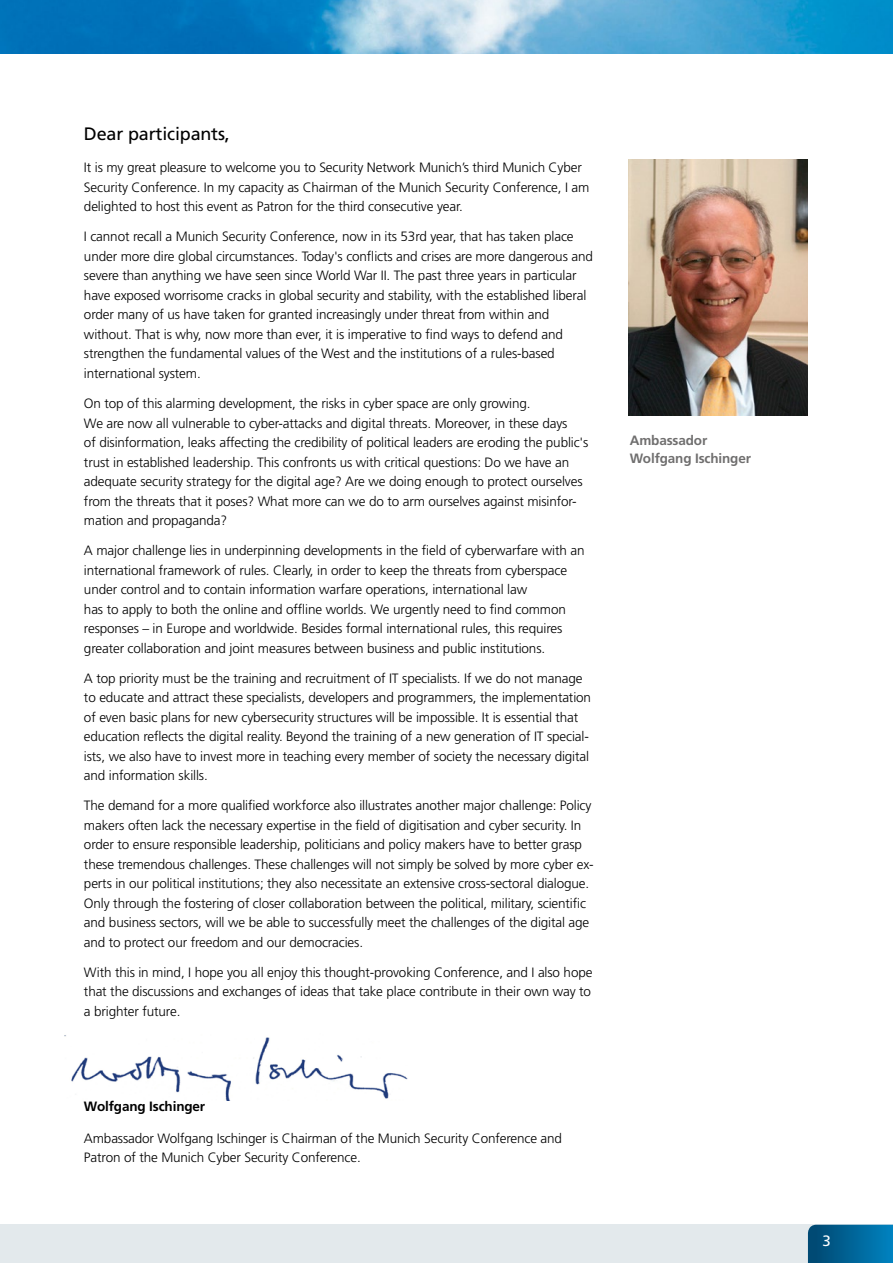
<style>
.page{position:relative;width:893px;height:1263px;background:#fff}
.page>*{position:absolute;margin:0;border:0;box-sizing:border-box;transform-origin:0 0}
.t1{font:18px "Frutiger";letter-spacing:-.01em;color:#000}
.t2{font:15px "Frutiger";color:#fff}
.t3{font:300 13.5px/19.5px "Frutiger";letter-spacing:-.01em;color:#000}
.t4{font:700 13.5px/18px "Frutiger";letter-spacing:-.01em;color:#706f6f}
.t5{font:700 13.5px "Frutiger";letter-spacing:-.01em;color:#000}
</style>
<div class="page">
<div style="left:0;top:1225px;width:893px;height:38px;background:#e3e9ec"></div>
<svg style="left:808px;top:1225px;width:85px;height:38px;background:#006497"></svg>
<img style="left:0;top:0;width:893px;height:53px">
<img style="left:65px;top:1035px;width:343px;height:66px">
<img style="left:629px;top:159px;width:179px;height:256px">
<h1 class="t1" style="left:84px;top:123px;width:147px">Dear participants,</h1>
<p class="t3" style="left:84px;top:158px;width:507px">It is my great pleasure to welcome you to Security Network Munich’s third Munich Cyber<br>Security Conference. In my capacity as Chairman of the Munich Security Conference, I am delighted to host this event as Patron for the third consecutive year.</p>
<p class="t3" style="left:84px;top:227px;width:510px">I cannot recall a Munich Security Conference, now in its 53rd year, that has taken place under more dire global circumstances. Today's conflicts and crises are more dangerous and severe than anything we have seen since World War II. The past three years in particular have exposed worrisome cracks in global security and stability, with the established liberal order many of us have taken for granted increasingly under threat from within and without. That is why, now more than ever, it is imperative to find ways to defend and strengthen the fundamental values of the West and the institutions of a rules-based international system.</p>
<p class="t3" style="left:84px;top:394px;width:506px">On top of this alarming development, the risks in cyber space are only growing.<br>We are now all vulnerable to cyber-attacks and digital threats. Moreover, in these days<br>of disinformation, leaks affecting the credibility of political leaders are eroding the public's trust in established leadership. This confronts us with critical questions: Do we have an adequate security strategy for the digital age? Are we doing enough to protect ourselves from the threats that it poses? What more can we do to arm ourselves against misinfor&shy;mation and propaganda?</p>
<p class="t3" style="left:84px;top:541px;width:502px">A major challenge lies in underpinning developments in the field of cyberwarfare with an international framework of rules. Clearly, in order to keep the threats from cyberspace under control and to contain information warfare operations, international law<br>has to apply to both the online and offline worlds. We urgently need to find common responses – in Europe and worldwide. Besides formal international rules, this requires greater collaboration and joint measures between business and public institutions.</p>
<p class="t3" style="left:84px;top:668px;width:509px">A top priority must be the training and recruitment of IT specialists. If we do not manage to educate and attract these specialists, developers and programmers, the implementation of even basic plans for new cybersecurity structures will be impossible. It is essential that education reflects the digital reality. Beyond the training of a new generation of IT special&shy;ists, we also have to invest more in teaching every member of society the necessary digital and information skills.</p>
<p class="t3" style="left:84px;top:796px;width:511px">The demand for a more qualified workforce also illustrates another major challenge: Policy makers often lack the necessary expertise in the field of digitisation and cyber security. In order to ensure responsible leadership, politicians and policy makers have to better grasp these tremendous challenges. These challenges will not simply be solved by more cyber ex&shy;perts in our political institutions; they also necessitate an extensive cross-sectoral dialogue.<br>Only through the fostering of closer collaboration between the political, military, scientific and business sectors, will we be able to successfully meet the challenges of the digital age and to protect our freedom and our democracies.</p>
<p class="t3" style="left:84px;top:962px;width:510px;text-align:justify">With this in mind, I hope you all enjoy this thought-provoking Conference, and I also hope that the discussions and exchanges of ideas that take place contribute in their own way to a brighter future.</p>
<p class="t5" style="left:84px;top:1098px;width:123px">Wolfgang Ischinger</p>
<p class="t3" style="left:84px;top:1128px;width:480px">Ambassador Wolfgang Ischinger is Chairman of the Munich Security Conference and<br>Patron of the Munich Cyber Security Conference.</p>
<p class="t4" style="left:630px;top:432px;width:123px">Ambassador<br>Wolfgang Ischinger</p>
<p class="t2" style="left:822px;top:1232px;width:10px">3</p>
</div>
